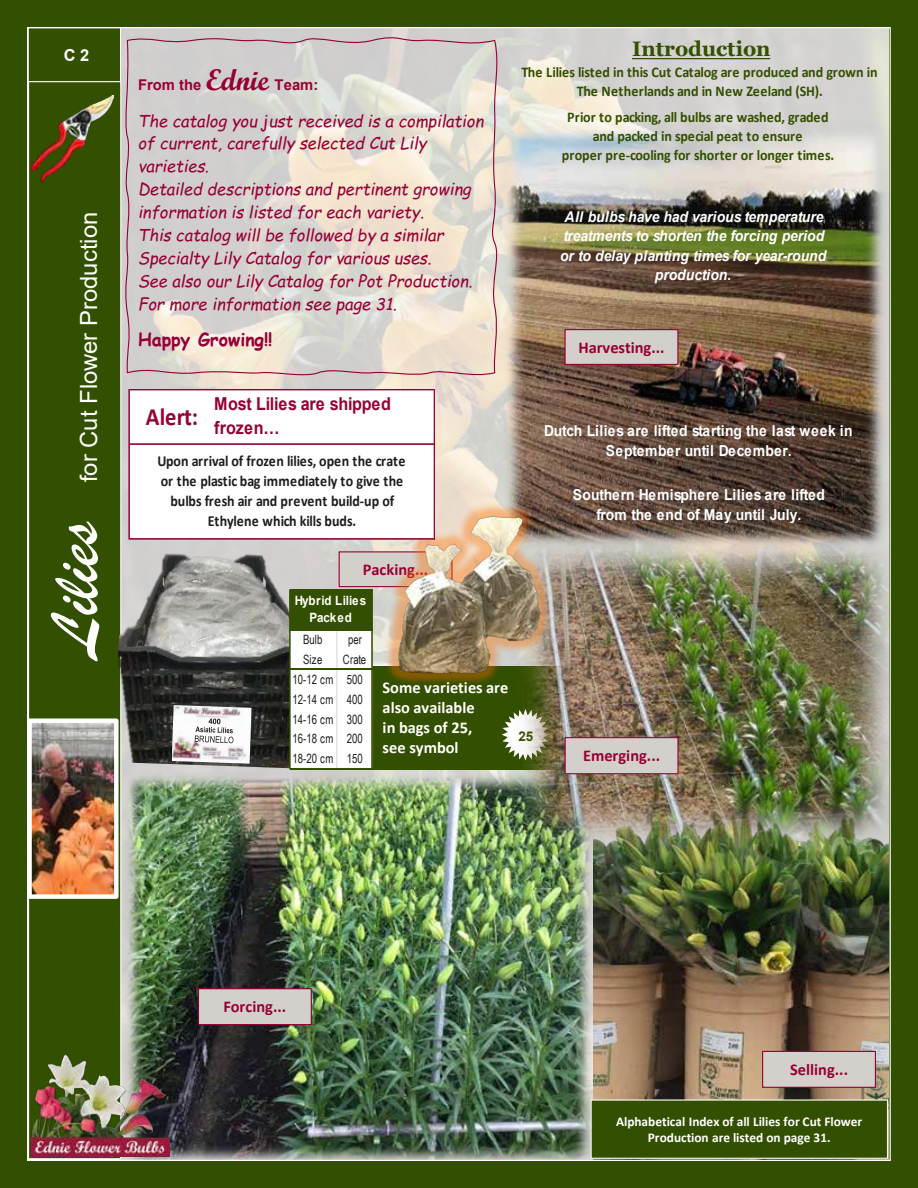
<style>
.page{position:relative;width:918px;height:1188px;background:#335000}
.page>*{position:absolute;margin:0;border:0;box-sizing:border-box;transform-origin:0 0}
.t1{font:71.25px "Brush Script";color:#fff}
.t2{font:700 24.9px "Calibri";color:#970035;scale:.91 1}
.t3{font:23.7px "Arial";color:#fff}
.t4{font:700 21px "Georgia";color:#335000}
.t5{font:700 17.85px/23.7px "Arial";letter-spacing:-.015em;color:#970035;scale:.91 1}
.t6{font:700 17.85px "Comic Sans MS";color:#970035}
.t7{font:italic 16.5px/22.8px "Comic Sans MS";color:#970035}
.t8{font:700 16.5px "Calibri";color:#970035}
.t9{font:700 16.5px/20.1px "Calibri";color:#fff}
.t10{font:700 16.5px "Arial";color:#fff}
.t11{font:700 15.45px/20.1px "Calibri";color:#1d1d1b;text-align:center;scale:.91 1}
.t12{font:700 15.15px/19.8px "Arial";letter-spacing:.02em;color:#fff;text-align:center;scale:.92 1}
.t13{font:700 15.15px/19.8px "Arial";color:#fff;text-align:center;scale:.92 1}
.t14{font:700 14.85px/19.5px "Calibri";letter-spacing:-.005em;color:#335000;text-align:center;scale:.95 1}
.t15{font:italic 700 14.85px/19.5px "Arial";letter-spacing:-.005em;color:#fff;text-align:center;scale:.94 1}
.t16{font:700 14.85px "Arial";color:#970035}
.t17{font:700 13.35px/16.5px "Calibri";letter-spacing:-.005em;color:#fff;text-align:center}
.t18{font:700 13.35px "Arial";color:#335000}
.t19{font:12.75px/19.8px "Arial Narrow";color:#1d1d1b;text-align:justify;scale:.91 1}
.t20{font:700 12.75px/17.5px "Arial";letter-spacing:-.005em;color:#fff;text-align:center;scale:.91 1}
.s1{font-family:"Script MT Bold";font-weight:400;font-size:29.85px}
.s2{color:#335000}
.s3{font-family:"Calibri";font-weight:400;font-size:16.5px;color:#fff}
</style>
<div class="page">
<img style="left:121px;top:29px;width:768px;height:1130px">
<svg style="left:632px;top:58px;width:138px;height:1px"></svg>
<div style="left:28px;top:28px;width:93px;height:55px;border:1px solid #fff"></div>
<div style="left:372px;top:666px;width:187px;height:103px;background:#335000"></div>
<svg style="left:502px;top:716px;width:10px;height:37px"></svg>
<div style="left:28px;top:81px;width:93px;height:1078px;border:1px solid #fff"></div>
<img style="left:31px;top:95px;width:82px;height:88px">
<img style="left:33px;top:723px;width:81px;height:171px">
<div style="left:28px;top:718px;width:91px;height:181px;border:4px solid #fff"></div>
<img style="left:595px;top:856px;width:293px;height:243px">
<div style="left:591px;top:1100px;width:296px;height:58px;background:#335000"></div>
<div style="left:591px;top:1099px;width:297px;height:60px;border:1px solid #fff"></div>
<svg style="left:122px;top:32px;width:380px;height:347px;background:#dcd5ce"></svg>
<img style="left:122px;top:771px;width:473px;height:388px">
<div style="left:339px;top:552px;width:113px;height:35px;background:#d3d0cb"></div>
<div style="left:339px;top:551px;width:114px;height:36px;border:1px solid #970035"></div>
<div style="left:198px;top:989px;width:113px;height:36px;background:#d3d0cb"></div>
<div style="left:198px;top:988px;width:114px;height:37px;border:1px solid #970035"></div>
<div style="left:763px;top:1051px;width:112px;height:36px;background:#d3d0cb"></div>
<div style="left:762px;top:1051px;width:114px;height:37px;border:1px solid #970035"></div>
<img style="left:114px;top:550px;width:211px;height:219px">
<img style="left:172px;top:705px;width:80px;height:59px">
<svg style="left:195px;top:718px;width:39px;height:25px"></svg>
<div style="left:290px;top:591px;width:83px;height:39px;background:#335000"></div>
<div style="left:290px;top:629px;width:83px;height:140px;background:#fff"></div>
<hr style="left:336px;top:630px;width:1px;height:39px;background:#e3e3e3">
<hr style="left:289px;top:590px;width:1px;height:179px;background:#335000">
<hr style="left:371px;top:591px;width:2px;height:178px;background:#335000">
<hr style="left:336px;top:670px;width:1px;height:98px;background:#e3e3e3">
<hr style="left:290px;top:590px;width:83px;height:1px;background:#335000">
<hr style="left:290px;top:629px;width:83px;height:1px;background:#335000">
<hr style="left:290px;top:669px;width:83px;height:1px;background:#335000">
<hr style="left:290px;top:768px;width:83px;height:1px;background:#335000">
<img style="left:512px;top:533px;width:377px;height:323px">
<div style="left:565px;top:738px;width:113px;height:36px;background:#d3d0cb"></div>
<div style="left:565px;top:737px;width:114px;height:37px;border:1px solid #970035"></div>
<img style="left:504px;top:126px;width:383px;height:424px">
<div style="left:565px;top:330px;width:113px;height:34px;background:#d3d0cb"></div>
<div style="left:565px;top:329px;width:113px;height:36px;border:1px solid #970035"></div>
<img style="left:382px;top:495px;width:176px;height:219px">
<img style="left:398px;top:511px;width:144px;height:186px">
<div style="left:130px;top:390px;width:305px;height:149px;background:#fff"></div>
<hr style="left:129px;top:389px;width:1px;height:150px;background:#970035">
<hr style="left:434px;top:390px;width:1px;height:149px;background:#970035">
<hr style="left:130px;top:389px;width:305px;height:1px;background:#970035">
<hr style="left:130px;top:444px;width:305px;height:1px;background:#970035">
<hr style="left:130px;top:538px;width:305px;height:1px;background:#970035">
<img style="left:31px;top:1053px;width:139px;height:104px">
<p class="t10" style="left:64px;top:45px;width:27px">C 2</p>
<p class="t4" style="left:632px;top:35px;width:140px">Introduction</p>
<p class="t3" style="left:72px;top:482px;width:272px;rotate:-90deg">for Cut Flower Production</p>
<p class="t1" style="left:32px;top:657px;width:137px;rotate:-90deg">Lilies</p>
<p class="t16" style="left:138px;top:75px;width:182px">From the <span class="s1">Ednie</span> Team:</p>
<p class="t7" style="left:138px;top:109px;width:347px">The catalog you just received is a compilation of current, carefully selected Cut Lily varieties.<br>Detailed descriptions and pertinent growing information is listed for each variety.<br>This catalog will be followed by a similar Specialty Lily Catalog for various uses.<br>See also our Lily Catalog for Pot Production.<br>For more information see page 31.</p>
<p class="t6" style="left:138px;top:327px;width:136px">Happy Growing!!</p>
<p class="t14" style="left:522px;top:62px;width:376px">The Lilies listed in this Cut Catalog are produced and grown in<br>The Netherlands and in New Zeeland (SH).</p>
<p class="t14" style="left:562px;top:107px;width:288px">Prior to packing, all bulbs are washed, graded and packed in special peat to ensure<br>proper pre-cooling for shorter or longer times.</p>
<p class="t15" style="left:560px;top:207px;width:285px">All bulbs have had various temperature treatments to shorten the forcing period or to delay planting times for year-round production.</p>
<p class="t8" style="left:578px;top:335px;width:88px">Harvesting...</p>
<p class="t2" style="left:146px;top:399px;width:59px">Alert:</p>
<p class="t5" style="left:214px;top:393px;width:196px">Most Lilies are shipped frozen…</p>
<p class="t11" style="left:158px;top:451px;width:274px">Upon arrival of frozen lilies, open the crate or the plastic bag immediately to give the bulbs fresh air and prevent build-up of Ethylene which kills buds.</p>
<p class="t12" style="left:544px;top:422px;width:337px">Dutch Lilies are lifted starting the last week in<br>September until December.</p>
<p class="t13" style="left:573px;top:486px;width:276px">Southern Hemisphere Lilies are lifted from the end of May until July.</p>
<p class="t8" style="left:363px;top:558px;width:67px">Packing...</p>
<p class="t20" style="left:295px;top:592px;width:80px">Hybrid Lilies<br>Packed</p>
<p class="t19" style="left:303px;top:630px;width:23px">Bulb<br>Size</p>
<p class="t19" style="left:343px;top:630px;width:27px;text-align:center">per<br>Crate</p>
<p class="t19" style="left:293px;top:669px;width:79px">10-12 cm 500<br>12-14 cm 400<br>14-16 cm 300<br>16-18 cm 200<br>18-20 cm 150</p>
<p class="t9" style="left:383px;top:677px;width:127px">Some varieties are also available<br>in bags of 25,<br>see symbol<span class="s2">.</span></p>
<p class="t18" style="left:518px;top:727px;width:16px">2 5<span class="s3">2</span></p>
<p class="t8" style="left:583px;top:744px;width:79px">Emerging...</p>
<p class="t8" style="left:223px;top:995px;width:64px">Forcing...</p>
<p class="t8" style="left:790px;top:1058px;width:59px">Selling...</p>
<p class="t17" style="left:616px;top:1113px;width:248px">Alphabetical Index of all Lilies for Cut Flower<br>Production are listed on page 31.</p>
</div>
